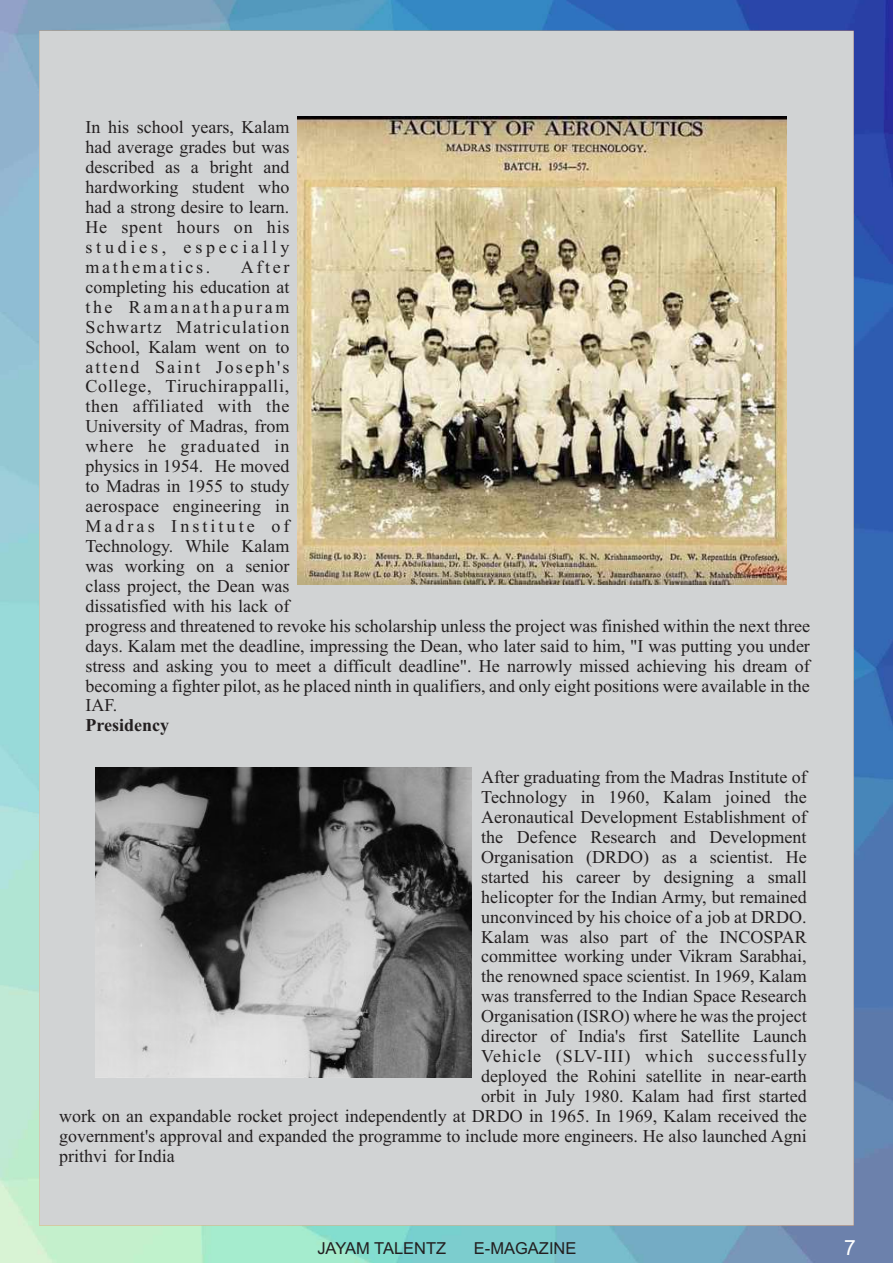
<style>
.page{position:relative;width:893px;height:1263px;background:#fff}
.page>*{position:absolute;margin:0;border:0;box-sizing:border-box;transform-origin:0 0}
.t1{font:21px "Arial";color:#fff}
.t2{font:18px/20px "Times New Roman";color:#231f20;text-align:justify}
.t3{font:18px "Times New Roman";letter-spacing:.055em;color:#231f20}
.t4{font:700 18px "Times New Roman";color:#231f20}
.t5{font:16.5px "Arial";color:#231f20}
</style>
<div class="page">
<img style="left:0;top:0;width:893px;height:1263px">
<img style="left:298px;top:116px;width:488px;height:468px">
<img style="left:96px;top:767px;width:375px;height:311px">
<p class="t2" style="left:85px;top:119px;width:205px">In his school years, Kalam had average grades but was described as a bright and hardworking student who had a strong desire to learn.<br>He spent hours on his studies, especially mathematics.</p>
<p class="t2" style="left:85px;top:259px;width:726px;text-align:left;text-indent:155px">After<br>completing his education at<br>the Ramanathapuram<br>Schwartz Matriculation<br>School, Kalam went on to<br>attend Saint Joseph's<br>College, Tiruchirappalli,<br>then affiliated with the<br>University of Madras, from<br>where he graduated in<br>physics in 1954. He moved<br>to Madras in 1955 to study<br>aerospace engineering in<br>Madras Institute of<br>Technology. While Kalam<br>was working on a senior<br>class project, the Dean was<br>dissatisfied with his lack of<br>progress and threatened to revoke his scholarship unless the project was finished within the next three days. Kalam met the deadline, impressing the Dean, who later said to him, "I was putting you under stress and asking you to meet a difficult deadline". He narrowly missed achieving his dream of becoming a fighter pilot, as he placed ninth in qualifiers, and only eight positions were available in the IAF.</p>
<p class="t4" style="left:85px;top:719px;width:85px">Presidency</p>
<p class="t2" style="left:481px;top:769px;width:327px">After graduating from the Madras Institute of</p>
<p class="t2" style="left:481px;top:789px;width:327px">Technology in 1960, Kalam joined the</p>
<p class="t2" style="left:481px;top:809px;width:327px">Aeronautical Development Establishment of</p>
<p class="t2" style="left:481px;top:828px;width:327px">the Defence Research and Development</p>
<p class="t2" style="left:481px;top:848px;width:327px">Organisation (DRDO) as a scientist. He</p>
<p class="t2" style="left:481px;top:868px;width:327px">started his career by designing a small</p>
<p class="t2" style="left:481px;top:888px;width:327px">helicopter for the Indian Army, but remained</p>
<p class="t2" style="left:481px;top:908px;width:327px">unconvinced by his choice of a job at DRDO.</p>
<p class="t2" style="left:481px;top:928px;width:327px">Kalam was also part of the INCOSPAR</p>
<p class="t2" style="left:481px;top:948px;width:327px">committee working under Vikram Sarabhai,</p>
<p class="t2" style="left:481px;top:968px;width:327px">the renowned space scientist. In 1969, Kalam</p>
<p class="t2" style="left:481px;top:988px;width:327px">was transferred to the Indian Space Research</p>
<p class="t2" style="left:481px;top:1008px;width:327px">Organisation (ISRO) where he was the project</p>
<p class="t2" style="left:481px;top:1028px;width:327px">director of India's first Satellite Launch</p>
<p class="t3" style="left:481px;top:1050px;width:327px">Vehicle (SLV-III) which successfully</p>
<p class="t2" style="left:481px;top:1068px;width:327px">deployed the Rohini satellite in near-earth</p>
<p class="t2" style="left:481px;top:1088px;width:327px">orbit in July 1980. Kalam had first started</p>
<p class="t2" style="left:59px;top:1108px;width:749px">work on an expandable rocket project independently at DRDO in 1965. In 1969, Kalam received the</p>
<p class="t2" style="left:59px;top:1128px;width:749px">government's approval and expanded the programme to include more engineers. He also launched Agni</p>
<p class="t2" style="left:59px;top:1147px;width:117px">prithvi for India</p>
<p class="t5" style="left:317px;top:1242px;width:130px">JAYAM TALENTZ</p>
<p class="t5" style="left:474px;top:1242px;width:104px">E-MAGAZINE</p>
<p class="t1" style="left:844px;top:1240px;width:13px">7</p>
</div>
